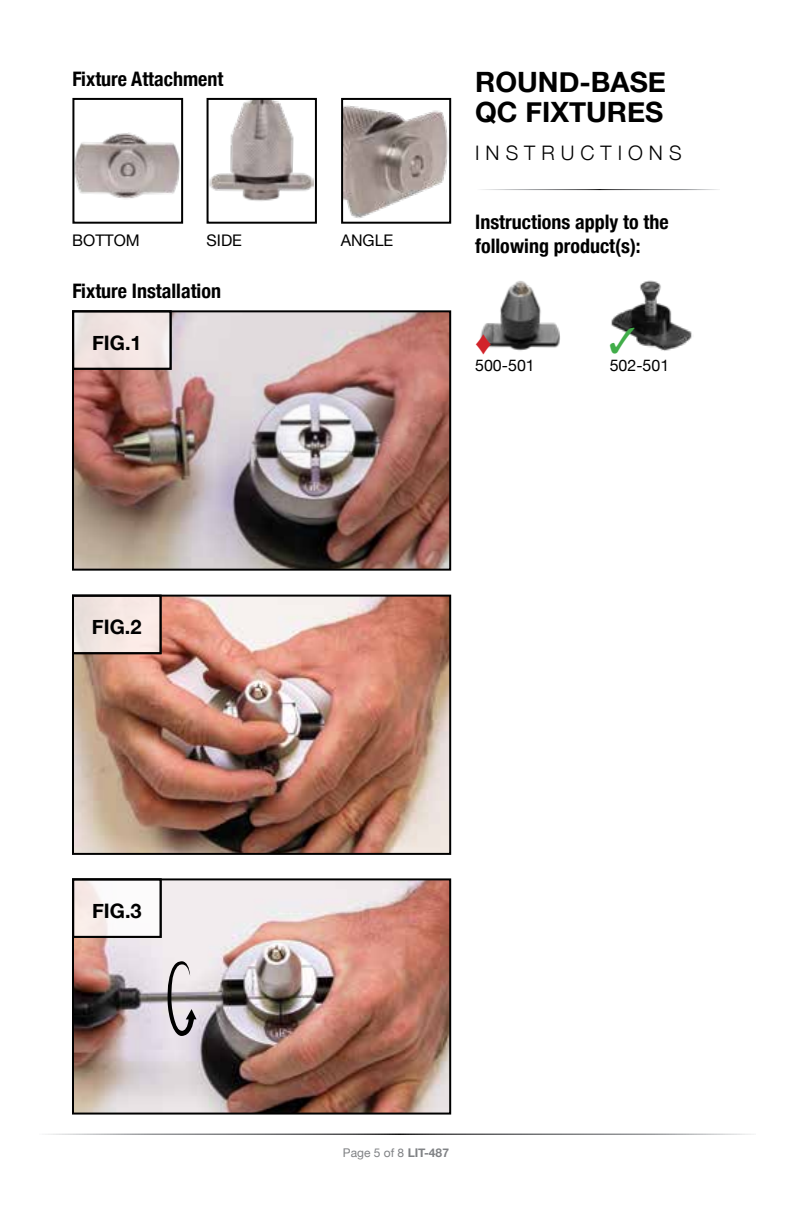
<style>
.page{position:relative;width:792px;height:1224px;background:#fff}
.page>*{position:absolute;margin:0;border:0;box-sizing:border-box;transform-origin:0 0}
.t1{font:700 28px/30px "Helvetica Neue";color:#000}
.t2{font:700 condensed 20px/24px "Helvetica Neue";color:#000}
.t3{font:700 20px "Helvetica Neue";color:#000}
.t4{font:300 20px "Helvetica Neue";letter-spacing:.3em;color:#000}
.t5{font:16px "Helvetica Neue";color:#000}
.t6{font:12px "Helvetica Neue";color:#808285}
.s1{font-weight:700}
</style>
<div class="page">
<img style="left:481px;top:281px;width:79px;height:70px">
<img style="left:611px;top:280px;width:81px;height:71px">
<img style="left:344px;top:105px;width:104px;height:113px">
<div style="left:341px;top:98px;width:110px;height:126px;border:2px solid #000"></div>
<img style="left:75px;top:132px;width:105px;height:67px">
<div style="left:72px;top:98px;width:111px;height:126px;border:2px solid #000"></div>
<img style="left:210px;top:101px;width:104px;height:100px">
<div style="left:207px;top:98px;width:110px;height:126px;border:2px solid #000"></div>
<img style="left:75px;top:313px;width:373px;height:255px">
<div style="left:72px;top:310px;width:379px;height:261px;border:2px solid #000"></div>
<img style="left:75px;top:598px;width:373px;height:254px">
<div style="left:72px;top:595px;width:379px;height:260px;border:2px solid #000"></div>
<img style="left:75px;top:881px;width:373px;height:231px">
<div style="left:72px;top:878px;width:379px;height:237px;border:2px solid #000"></div>
<div style="left:73px;top:879px;width:88px;height:58px;background:linear-gradient(to right,#f7eae7,#fdffff)"></div>
<div style="left:72px;top:878px;width:90px;height:60px;border:2px solid #000"></div>
<div style="left:73px;top:596px;width:88px;height:57px;background:linear-gradient(to right,#e9e0db,#ffede8)"></div>
<div style="left:72px;top:595px;width:90px;height:59px;border:2px solid #000"></div>
<div style="left:73px;top:311px;width:98px;height:58px;background:#f1e5e3"></div>
<div style="left:72px;top:310px;width:100px;height:60px;border:2px solid #000"></div>
<svg style="left:167px;top:961px;width:30px;height:75px;background:#afaaae"></svg>
<svg style="left:480px;top:334px;width:11px;height:17px"></svg>
<svg style="left:611px;top:328px;width:24px;height:23px"></svg>
<p class="t2" style="left:72px;top:66px;width:152px">Fixture Attachment</p>
<p class="t5" style="left:72px;top:229px;width:69px">BOTTOM</p>
<p class="t5" style="left:207px;top:229px;width:37px">SIDE</p>
<p class="t5" style="left:341px;top:229px;width:54px">ANGLE</p>
<p class="t2" style="left:72px;top:278px;width:150px">Fixture Installation</p>
<p class="t3" style="left:92px;top:327px;width:51px">FIG.1</p>
<h1 class="t1" style="left:475px;top:68px;width:192px">ROUND-BASE<br>QC FIXTURES</h1>
<p class="t4" style="left:475px;top:137px;width:208px">INSTRUCTIONS</p>
<p class="t2" style="left:475px;top:208px;width:195px">Instructions apply to the following product(s):</p>
<p class="t5" style="left:475px;top:353px;width:61px">500-501</p>
<p class="t5" style="left:610px;top:353px;width:61px">502-501</p>
<p class="t3" style="left:92px;top:611px;width:51px">FIG.2</p>
<p class="t3" style="left:92px;top:895px;width:51px">FIG.3</p>
<p class="t6" style="left:343px;top:1145px;width:108px">Page 5 of 8 <span class="s1">LIT-487</span></p>
</div>
